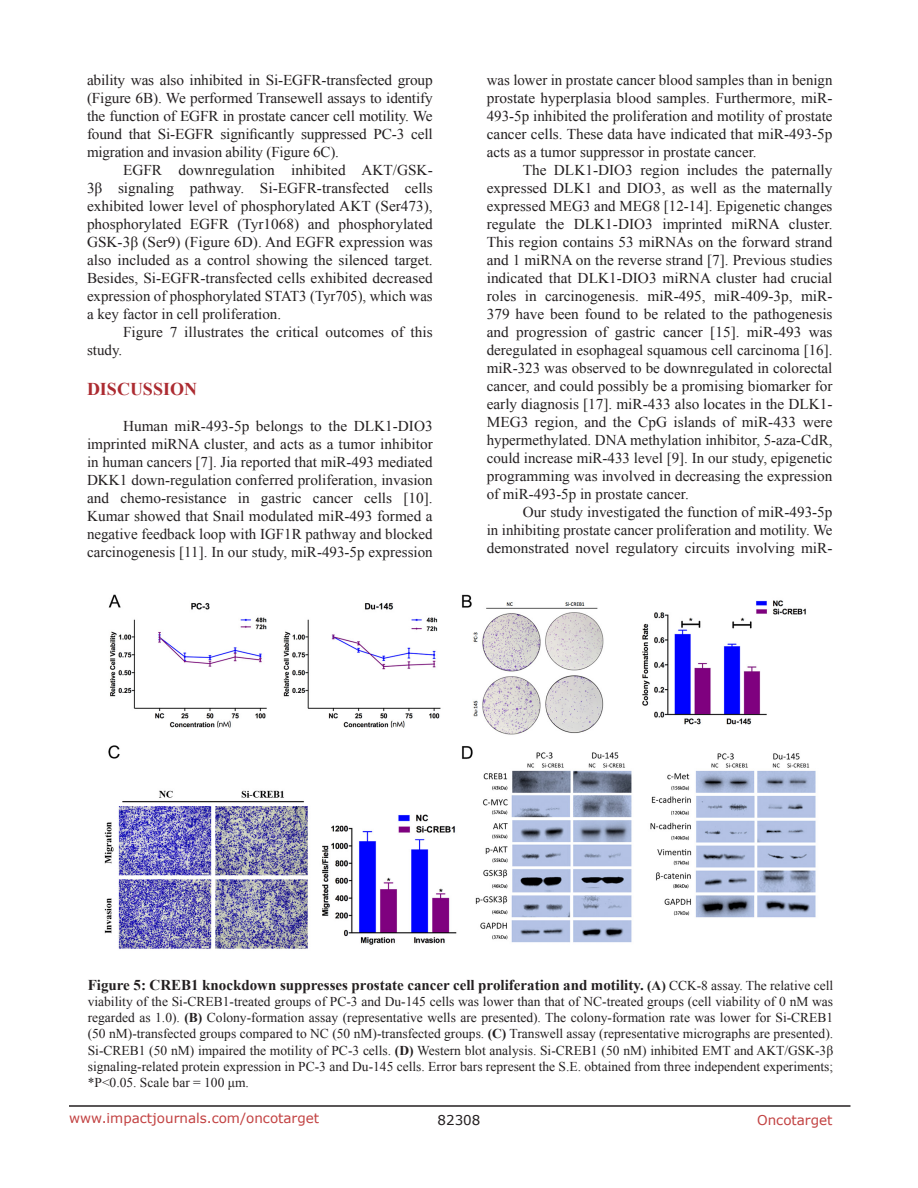
<style>
.page{position:relative;width:918px;height:1188px;background:#fff}
.page>*{position:absolute;margin:0;border:0;box-sizing:border-box;transform-origin:0 0}
.Heading{font:700 18px "Times New Roman";color:#ac2b31}
.BodyText{font:15px/18px "Times New Roman";color:#231f20;text-align:justify}
.figuretext{font:700 15px "Times New Roman";color:#231f20}
.figuretext-2{font:13.5px/16.2px "Times New Roman";color:#231f20;text-align:justify}
.t1{font:13.5px "Verdana";color:#c24141}
.t2{font:13.5px "Verdana";color:#231f20}
.s1{font-size:13.5px}
.s2{font-weight:400;font-size:13.5px}
.s3{font-weight:700}
</style>
<div class="page">
<hr style="left:69px;top:1105px;width:781px;height:2px;background:#231f20">
<img style="left:104px;top:594px;width:712px;height:355px">
<p class="BodyText" style="left:87px;top:71px;width:347px">ability was also inhibited in Si-EGFR-transfected group (Figure 6B). We performed Transewell assays to identify the function of EGFR in prostate cancer cell motility. We found that Si-EGFR significantly suppressed PC-3 cell migration and invasion ability (Figure 6C).</p>
<p class="BodyText" style="left:87px;top:161px;width:347px;text-indent:36px">EGFR downregulation inhibited AKT/GSK-3β signaling pathway. Si-EGFR-transfected cells exhibited lower level of phosphorylated AKT (Ser473), phosphorylated EGFR (Tyr1068) and phosphorylated GSK-3β (Ser9) (Figure 6D). And EGFR expression was also included as a control showing the silenced target.<br>Besides, Si-EGFR-transfected cells exhibited decreased expression of phosphorylated STAT3 (Tyr705), which was a key factor in cell proliferation.</p>
<p class="BodyText" style="left:123px;top:323px;width:311px">Figure 7 illustrates the critical outcomes of this</p>
<p class="BodyText" style="left:87px;top:341px;width:37px">study.</p>
<p class="Heading" style="left:87px;top:377px;width:112px">DISCUSSION</p>
<p class="BodyText" style="left:87px;top:417px;width:347px;text-indent:36px">Human miR-493-5p belongs to the DLK1-DIO3 imprinted miRNA cluster, and acts as a tumor inhibitor in human cancers [7]. Jia reported that miR-493 mediated DKK1 down-regulation conferred proliferation, invasion and chemo-resistance in gastric cancer cells [10].<br>Kumar showed that Snail modulated miR-493 formed a negative feedback loop with IGF1R pathway and blocked carcinogenesis [11]. In our study, miR-493-5p expression</p>
<p class="BodyText" style="left:487px;top:71px;width:347px">was lower in prostate cancer blood samples than in benign prostate hyperplasia blood samples. Furthermore, miR-493-5p inhibited the proliferation and motility of prostate cancer cells. These data have indicated that miR-493-5p acts as a tumor suppressor in prostate cancer.</p>
<p class="BodyText" style="left:487px;top:161px;width:347px;text-indent:36px">The DLK1-DIO3 region includes the paternally expressed DLK1 and DIO3, as well as the maternally expressed MEG3 and MEG8 [12-14]. Epigenetic changes regulate the DLK1-DIO3 imprinted miRNA cluster.<br>This region contains 53 miRNAs on the forward strand and 1 miRNA on the reverse strand [7]. Previous studies indicated that DLK1-DIO3 miRNA cluster had crucial roles in carcinogenesis. miR-495, miR-409-3p, miR-379 have been found to be related to the pathogenesis and progression of gastric cancer [15]. miR-493 was deregulated in esophageal squamous cell carcinoma [16]. miR-323 was observed to be downregulated in colorectal cancer, and could possibly be a promising biomarker for early diagnosis [17]. miR-433 also locates in the DLK1- MEG3 region, and the CpG islands of miR-433 were hypermethylated. DNA methylation inhibitor, 5-aza-CdR, could increase miR-433 level [9]. In our study, epigenetic programming was involved in decreasing the expression of miR-493-5p in prostate cancer.</p>
<p class="BodyText" style="left:487px;top:503px;width:347px;text-indent:36px">Our study investigated the function of miR-493-5p in inhibiting prostate cancer proliferation and motility. We demonstrated novel regulatory circuits involving miR-</p>
<p class="figuretext" style="left:88px;top:974px;width:747px">Figure 5: CREB1 knockdown suppresses prostate cancer cell proliferation and motility. <span class="s1">(A)</span> <span class="s2">CCK-8 assay. The relative cell</span></p>
<p class="figuretext-2" style="left:88px;top:993px;width:747px">viability of the Si-CREB1-treated groups of PC-3 and Du-145 cells was lower than that of NC-treated groups (cell viability of 0 nM was regarded as 1.0). <span class="s3">(B)</span> Colony-formation assay (representative wells are presented). The colony-formation rate was lower for Si-CREB1 (50 nM)-transfected groups compared to NC (50 nM)-transfected groups. <span class="s3">(C)</span> Transwell assay (representative micrographs are presented).<br>Si-CREB1 (50 nM) impaired the motility of PC-3 cells. <span class="s3">(D)</span> Western blot analysis. Si-CREB1 (50 nM) inhibited EMT and AKT/GSK-3β signaling-related protein expression in PC-3 and Du-145 cells. Error bars represent the S.E. obtained from three independent experiments; *P&lt;0.05. Scale bar = 100 μm.</p>
<p class="t1" style="left:69px;top:1109px;width:252px">www.impactjournals.com/oncotarget</p>
<p class="t2" style="left:438px;top:1111px;width:44px">82308</p>
<p class="t1" style="left:757px;top:1111px;width:77px">Oncotarget</p>
</div>
